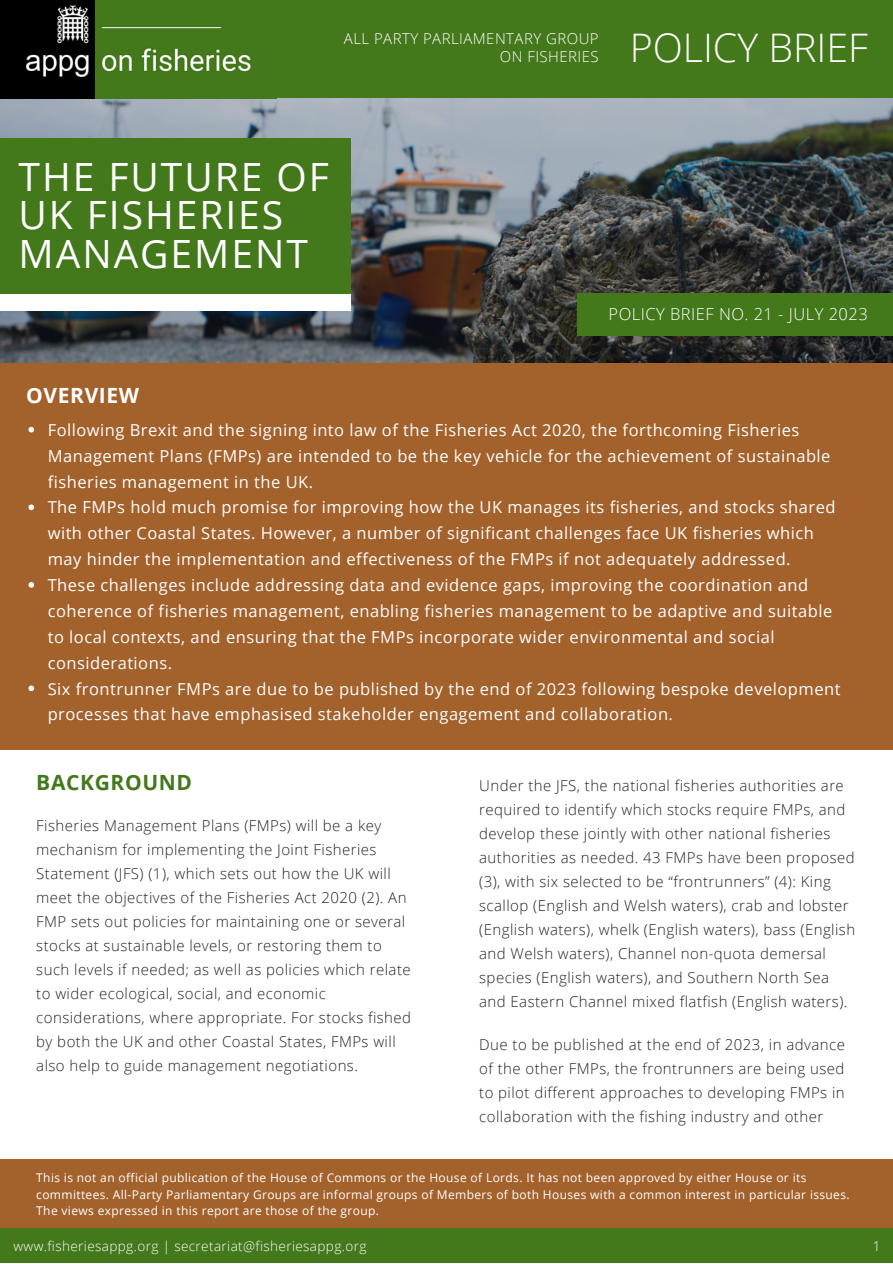
<style>
.page{position:relative;width:893px;height:1264px;background:#fff}
.page>*{position:absolute;margin:0;border:0;box-sizing:border-box;transform-origin:0 0}
.t1{font:300 39.3px "Open Sans";color:#fff}
.t2{font:39px/38.2px "Open Sans";letter-spacing:.05em;color:#fff}
.t3{font:700 21px "Open Sans";letter-spacing:.03em;color:#43781b}
.t4{font:700 21px "Open Sans";letter-spacing:.03em;color:#fff}
.t5{font:16.5px/25.8px "Open Sans";letter-spacing:.03em;color:#fff}
.t6{font:300 16.5px "Open Sans";letter-spacing:.03em;color:#fff}
.t7{font:300 15px/24px "Open Sans";letter-spacing:.03em;color:#222}
.t8{font:700 15px/23.5px "Open Sans";letter-spacing:.03em;color:#fff}
.t9{font:300 15px "Open Sans";letter-spacing:.03em;color:#fff}
.t10{font:300 13.5px "Open Sans";letter-spacing:.03em;color:#fff}
.t11{font:12px/16.5px "Open Sans";letter-spacing:.03em;color:#fff}
</style>
<div class="page">
<div style="left:0;top:1159px;width:892px;height:73px;background:#a3612c"></div>
<div style="left:0;top:1228px;width:892px;height:34px;background:#43781b"></div>
<img style="left:0;top:98px;width:892px;height:265px">
<div style="left:0;top:212px;width:350px;height:99px;background:#fff"></div>
<div style="left:0;top:138px;width:350px;height:155px;background:#43781b"></div>
<div style="left:0;top:0;width:892px;height:98px;background:#43781b"></div>
<div style="left:577px;top:293px;width:315px;height:43px;background:#43781b"></div>
<img style="left:0;top:0;width:251px;height:98px">
<div style="left:0;top:363px;width:892px;height:387px;background:#a3612c"></div>
<svg style="left:28px;top:427px;width:6px;height:5px"></svg>
<svg style="left:28px;top:504px;width:6px;height:6px"></svg>
<svg style="left:28px;top:582px;width:6px;height:5px"></svg>
<svg style="left:28px;top:685px;width:6px;height:6px"></svg>
<p class="t8" style="left:516px;top:20px;width:310px">ALL PARTY PARLIAMENTARY GROUP ON<br>FISHERIES</p>
<p class="t1" style="left:629px;top:20px;width:239px">POLICY BRIEF</p>
<p class="t9" style="left:344px;top:28px;width:256px">ALL PARTY PARLIAMENTARY GROUP</p>
<p class="t9" style="left:500px;top:46px;width:100px">ON FISHERIES</p>
<p class="t2" style="left:19px;top:157px;width:312px">THE FUTURE OF<br>UK FISHERIES<br>MANAGEMENT</p>
<p class="t4" style="left:26px;top:381px;width:114px">OVERVIEW</p>
<p class="t6" style="left:608px;top:302px;width:261px">POLICY BRIEF NO. 21 - JULY 2023</p>
<p class="t5" style="left:48px;top:416px;width:784px">Following Brexit and the signing into law of the Fisheries Act 2020, the forthcoming Fisheries<br>Management Plans (FMPs) are intended to be the key vehicle for the achievement of sustainable fisheries management in the UK.</p>
<p class="t5" style="left:48px;top:494px;width:789px">The FMPs hold much promise for improving how the UK manages its fisheries, and stocks shared with other Coastal States. However, a number of significant challenges face UK fisheries which may hinder the implementation and effectiveness of the FMPs if not adequately addressed.</p>
<p class="t5" style="left:48px;top:571px;width:786px">These challenges include addressing data and evidence gaps, improving the coordination and coherence of fisheries management, enabling fisheries management to be adaptive and suitable to local contexts, and ensuring that the FMPs incorporate wider environmental and social considerations.</p>
<p class="t5" style="left:48px;top:675px;width:794px">Six frontrunner FMPs are due to be published by the end of 2023 following bespoke development processes that have emphasised stakeholder engagement and collaboration.</p>
<p class="t3" style="left:36px;top:767px;width:157px">BACKGROUND</p>
<p class="t7" style="left:36px;top:812px;width:376px">Fisheries Management Plans (FMPs) will be a key mechanism for implementing the Joint Fisheries Statement (JFS) (1), which sets out how the UK will meet the objectives of the Fisheries Act 2020 (2). An FMP sets out policies for maintaining one or several stocks at sustainable levels, or restoring them to such levels if needed; as well as policies which relate to wider ecological, social, and economic considerations, where appropriate. For stocks fished by both the UK and other Coastal States, FMPs will also help to guide management negotiations.</p>
<p class="t7" style="left:479px;top:773px;width:377px">Under the JFS, the national fisheries authorities are required to identify which stocks require FMPs, and develop these jointly with other national fisheries authorities as needed. 43 FMPs have been proposed (3), with six selected to be “frontrunners” (4): King scallop (English and Welsh waters), crab and lobster (English waters), whelk (English waters), bass (English and Welsh waters), Channel non-quota demersal species (English waters), and Southern North Sea and Eastern Channel mixed flatfish (English waters).</p>
<p class="t7" style="left:479px;top:1031px;width:367px;text-align:justify">Due to be published at the end of 2023, in advance of the other FMPs, the frontrunners are being used to pilot different approaches to developing FMPs in collaboration with the fishing industry and other</p>
<p class="t11" style="left:36px;top:1169px;width:814px">This is not an official publication of the House of Commons or the House of Lords. It has not been approved by either House or its committees. All-Party Parliamentary Groups are informal groups of Members of both Houses with a common interest in particular issues.<br>The views expressed in this report are those of the group.</p>
<p class="t10" style="left:13px;top:1236px;width:354px">www.fisheriesappg.org | secretariat@fisheriesappg.org</p>
<p class="t10" style="left:872px;top:1236px;width:9px">1</p>
</div>
